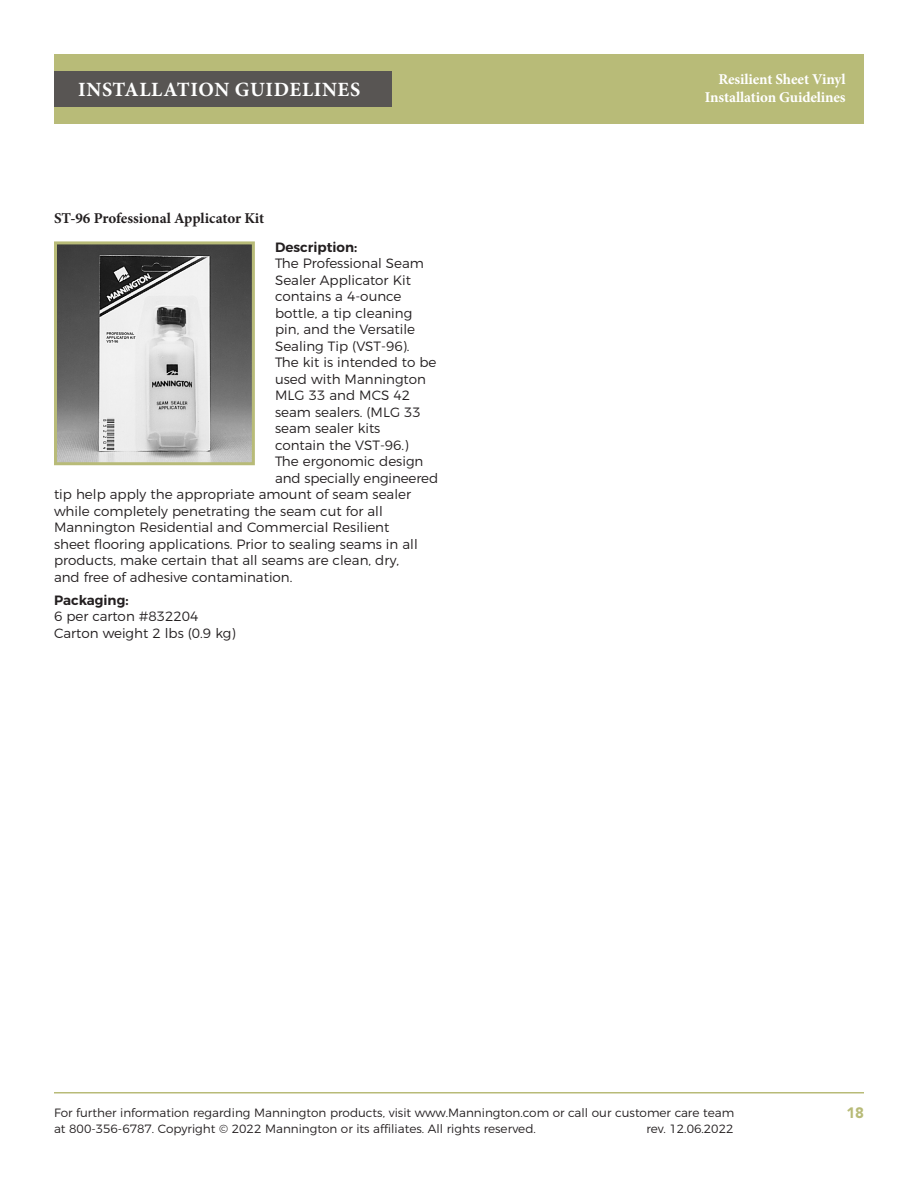
<style>
.page{position:relative;width:918px;height:1188px;background:#fff}
.page>*{position:absolute;margin:0;border:0;box-sizing:border-box;transform-origin:0 0}
.Notes{font:700 20.25px "Minion Pro";letter-spacing:.03em;color:#fff}
.Notes-2{font:700 15px "Minion Pro";letter-spacing:-.01em;color:#fff}
.Body{font:700 15px "Minion Pro";letter-spacing:-.005em;color:#231f20}
.Notes-3{font:900 15px "Avenir";color:#b8bb78}
.Body-2{font:300 13.5px/16.5px "Montserrat";color:#231f20}
.Body-3{font:600 13.5px "Montserrat";color:#231f20}
.t1{font:300 12px/16.5px "Montserrat";color:#231f20}
</style>
<div class="page">
<hr style="left:54px;top:1092px;width:810px;height:2px;background:#b8bb78">
<div style="left:54px;top:54px;width:810px;height:69px;background:#b8bb78"></div>
<div style="left:54px;top:71px;width:338px;height:35px;background:#585553"></div>
<img style="left:58px;top:245px;width:193px;height:216px">
<div style="left:54px;top:241px;width:201px;height:224px;border:3px solid #b8bb78"></div>
<p class="Notes" style="left:78px;top:75px;width:284px">INSTALLATION GUIDELINES</p>
<p class="Body" style="left:54px;top:207px;width:212px">ST-96 Professional Applicator Kit</p>
<p class="Body-3" style="left:275px;top:236px;width:84px">Description:</p>
<p class="Body-2" style="left:275px;top:254px;width:150px">The Professional Seam</p>
<p class="Body-2" style="left:275px;top:271px;width:137px">Sealer Applicator Kit</p>
<p class="Body-2" style="left:275px;top:287px;width:128px">contains a 4-ounce</p>
<p class="Body-2" style="left:275px;top:304px;width:139px">bottle, a tip cleaning</p>
<p class="Body-2" style="left:275px;top:320px;width:142px">pin, and the Versatile</p>
<p class="Body-2" style="left:275px;top:337px;width:136px">Sealing Tip (VST-96).</p>
<p class="Body-2" style="left:275px;top:353px;width:163px">The kit is intended to be</p>
<p class="Body-2" style="left:275px;top:370px;width:152px">used with Mannington</p>
<p class="Body-2" style="left:275px;top:386px;width:137px">MLG 33 and MCS 42</p>
<p class="Body-2" style="left:275px;top:403px;width:147px">seam sealers. (MLG 33</p>
<p class="Body-2" style="left:275px;top:419px;width:107px">seam sealer kits</p>
<p class="Body-2" style="left:275px;top:436px;width:135px">contain the VST-96.)</p>
<p class="Body-2" style="left:275px;top:452px;width:150px">The ergonomic design</p>
<p class="Body-2" style="left:275px;top:469px;width:165px">and specially engineered</p>
<p class="Body-2" style="left:54px;top:485px;width:359px">tip help apply the appropriate amount of seam sealer</p>
<p class="Body-2" style="left:54px;top:502px;width:330px">while completely penetrating the seam cut for all</p>
<p class="Body-2" style="left:54px;top:518px;width:337px">Mannington Residential and Commercial Resilient</p>
<p class="Body-2" style="left:54px;top:535px;width:365px">sheet flooring applications. Prior to sealing seams in all</p>
<p class="Body-2" style="left:54px;top:551px;width:347px">products, make certain that all seams are clean, dry,</p>
<p class="Body-2" style="left:54px;top:568px;width:240px">and free of adhesive contamination.</p>
<p class="Body-3" style="left:54px;top:589px;width:76px">Packaging:</p>
<p class="Body-2" style="left:54px;top:607px;width:183px">6 per carton #832204<br>Carton weight 2 lbs (0.9 kg)</p>
<p class="Notes-2" style="left:719px;top:68px;width:129px">Resilient Sheet Vinyl</p>
<p class="Notes-2" style="left:705px;top:86px;width:142px">Installation Guidelines</p>
<p class="t1" style="left:54px;top:1103px;width:682px">For further information regarding Mannington products, visit www.Mannington.com or call our customer care team at 800-356-6787. Copyright © 2022 Mannington or its affiliates. All rights reserved.</p>
<p class="t1" style="left:646px;top:1120px;width:89px">rev. 12.06.2022</p>
<p class="Notes-3" style="left:846px;top:1103px;width:19px">18</p>
</div>
